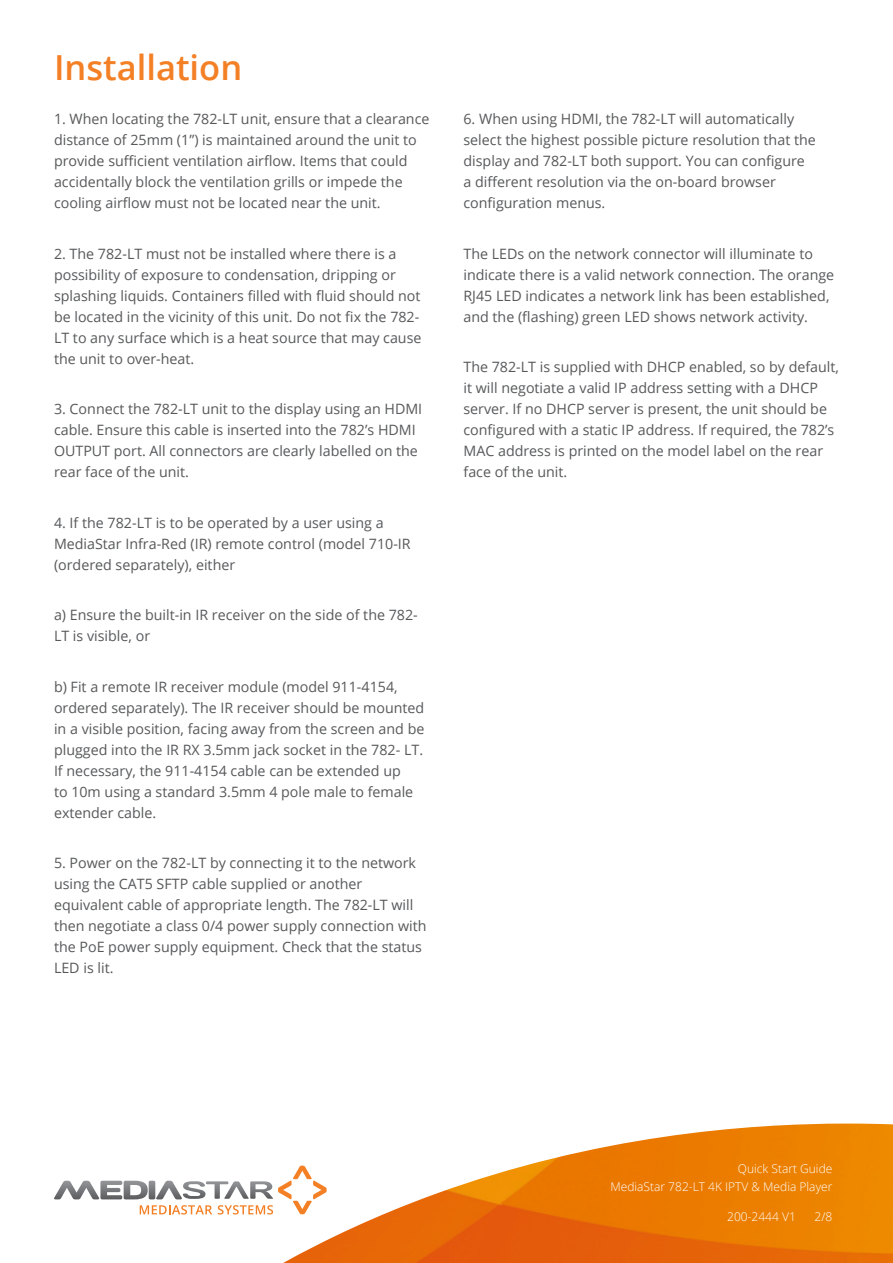
<style>
.page{position:relative;width:893px;height:1263px;background:#fff}
.page>*{position:absolute;margin:0;border:0;box-sizing:border-box;transform-origin:0 0}
.t1{font:600 34.5px "Open Sans";color:#f48026}
.t2{font:14.25px/21px "Open Sans";color:#57585a}
.t3{font:300 12px "Open Sans";color:#fff}
</style>
<div class="page">
<img style="left:283px;top:1123px;width:610px;height:140px">
<svg style="left:54px;top:1165px;width:273px;height:49px"></svg>
<p class="t1" style="left:54px;top:44px;width:190px">Installation</p>
<p class="t2" style="left:54px;top:108px;width:377px">1. When locating the 782-LT unit, ensure that a clearance distance of 25mm (1”) is maintained around the unit to provide sufficient ventilation airflow. Items that could accidentally block the ventilation grills or impede the cooling airflow must not be located near the unit.</p>
<p class="t2" style="left:54px;top:243px;width:369px">2. The 782-LT must not be installed where there is a possibility of exposure to condensation, dripping or splashing liquids. Containers filled with fluid should not be located in the vicinity of this unit. Do not fix the 782- LT to any surface which is a heat source that may cause the unit to over-heat.</p>
<p class="t2" style="left:54px;top:398px;width:370px">3. Connect the 782-LT unit to the display using an HDMI cable. Ensure this cable is inserted into the 782’s HDMI OUTPUT port. All connectors are clearly labelled on the rear face of the unit.</p>
<p class="t2" style="left:54px;top:512px;width:358px">4. If the 782-LT is to be operated by a user using a<br>MediaStar Infra-Red (IR) remote control (model 710-IR (ordered separately), either</p>
<p class="t2" style="left:54px;top:604px;width:365px">a) Ensure the built-in IR receiver on the side of the 782-<br>LT is visible, or</p>
<p class="t2" style="left:54px;top:676px;width:372px">b) Fit a remote IR receiver module (model 911-4154, ordered separately). The IR receiver should be mounted in a visible position, facing away from the screen and be plugged into the IR RX 3.5mm jack socket in the 782- LT.<br>If necessary, the 911-4154 cable can be extended up<br>to 10m using a standard 3.5mm 4 pole male to female extender cable.</p>
<p class="t2" style="left:54px;top:852px;width:374px">5. Power on the 782-LT by connecting it to the network using the CAT5 SFTP cable supplied or another equivalent cable of appropriate length. The 782-LT will then negotiate a class 0/4 power supply connection with the PoE power supply equipment. Check that the status LED is lit.</p>
<p class="t2" style="left:463px;top:108px;width:354px">6. When using HDMI, the 782-LT will automatically select the highest possible picture resolution that the display and 782-LT both support. You can configure a different resolution via the on-board browser configuration menus.</p>
<p class="t2" style="left:463px;top:243px;width:372px">The LEDs on the network connector will illuminate to indicate there is a valid network connection. The orange RJ45 LED indicates a network link has been established, and the (flashing) green LED shows network activity.</p>
<p class="t2" style="left:463px;top:356px;width:377px">The 782-LT is supplied with DHCP enabled, so by default, it will negotiate a valid IP address setting with a DHCP server. If no DHCP server is present, the unit should be configured with a static IP address. If required, the 782’s MAC address is printed on the model label on the rear face of the unit.</p>
<p class="t3" style="left:738px;top:1160px;width:96px">Quick Start Guide</p>
<p class="t3" style="left:610px;top:1178px;width:223px">MediaStar 782-LT 4K IPTV &amp; Media Player</p>
<p class="t3" style="left:727px;top:1208px;width:70px">200-2444 V1</p>
<p class="t3" style="left:815px;top:1208px;width:19px">2/8</p>
</div>
